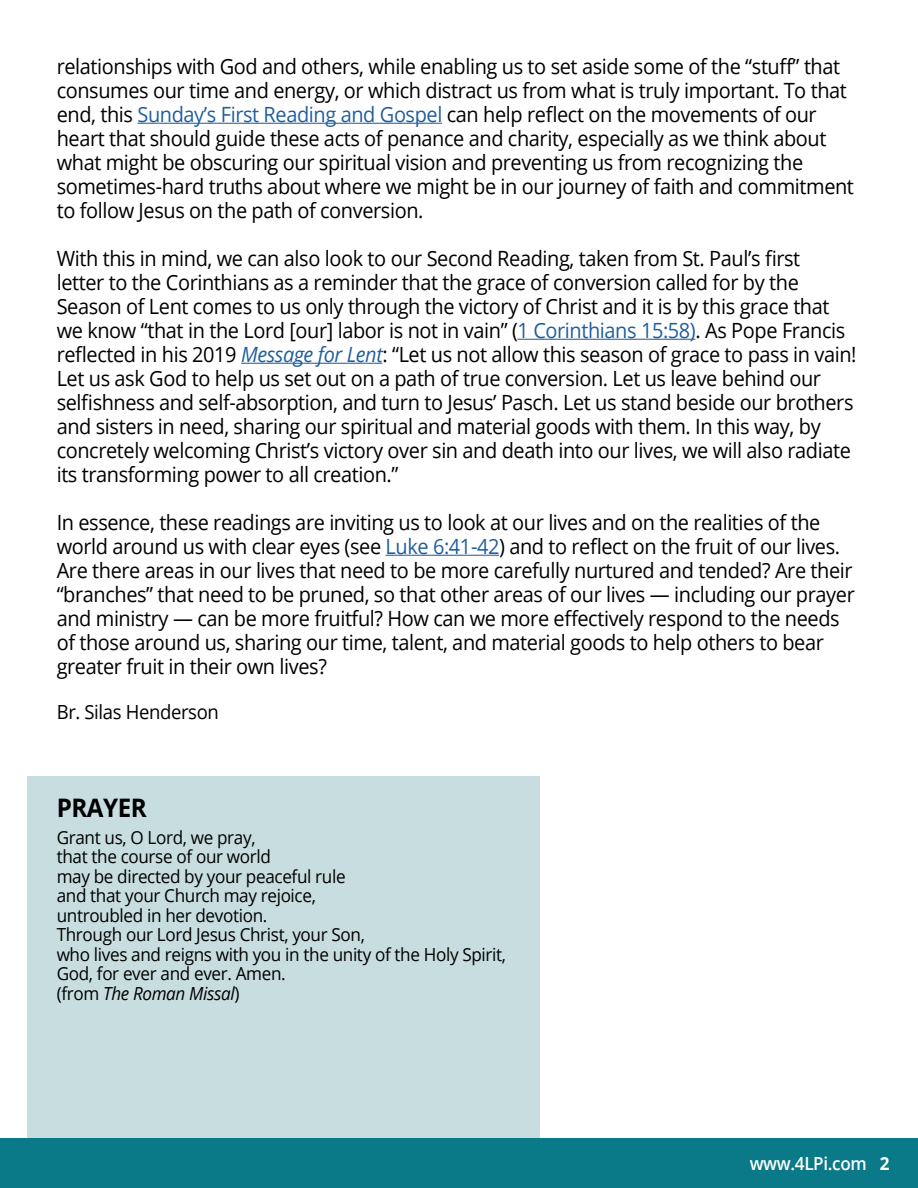
<style>
.page{position:relative;width:918px;height:1188px;background:#fff}
.page>*{position:absolute;margin:0;border:0;box-sizing:border-box;transform-origin:0 0}
.t1{font:700 25.5px "Open Sans";letter-spacing:-.02em;color:#000;scale:.95 1}
.t2{font:21px/24px "Open Sans";letter-spacing:-.02em;color:#000;scale:.95 1}
.t3{font:19.5px "Open Sans";letter-spacing:-.02em;color:#000;scale:.95 1}
.t4{font:18px/19.5px "Open Sans";letter-spacing:-.02em;color:#000;scale:.95 1}
.t5{font:600 18px "Open Sans";letter-spacing:-.02em;color:#fff;scale:.95 1}
.s1{color:#215e9e}
.s2{font-style:italic;color:#215e9e}
.s3{font-style:italic}
.s4{font-weight:700}
</style>
<div class="page">
<hr style="left:137px;top:123px;width:305px;height:1px;background:#215e9e">
<hr style="left:517px;top:339px;width:178px;height:1px;background:#215e9e">
<hr style="left:241px;top:363px;width:141px;height:1px;background:#215e9e">
<hr style="left:386px;top:555px;width:113px;height:1px;background:#215e9e">
<div style="left:27px;top:776px;width:513px;height:366px;background:#c7dddf"></div>
<div style="left:0;top:1138px;width:918px;height:50px;background:#0a7988"></div>
<p class="t2" style="left:57px;top:54px;width:841px">relationships with God and others, while enabling us to set aside some of the “stuff” that consumes our time and energy, or which distract us from what is truly important. To that end, this <span class="s1">Sunday’s First Reading and Gospel</span> can help reflect on the movements of our heart that should guide these acts of penance and charity, especially as we think about what might be obscuring our spiritual vision and preventing us from recognizing the sometimes-hard truths about where we might be in our journey of faith and commitment to follow Jesus on the path of conversion.</p>
<p class="t2" style="left:57px;top:246px;width:844px">With this in mind, we can also look to our Second Reading, taken from St. Paul’s first<br>letter to the Corinthians as a reminder that the grace of conversion called for by the Season of Lent comes to us only through the victory of Christ and it is by this grace that we know “that in the Lord [our] labor is not in vain” (<span class="s1">1 Corinthians 15:58)</span>. As Pope Francis reflected in his 2019 <span class="s2">Message for Lent</span>: “Let us not allow this season of grace to pass in vain!<br>Let us ask God to help us set out on a path of true conversion. Let us leave behind our selfishness and self-absorption, and turn to Jesus’ Pasch. Let us stand beside our brothers and sisters in need, sharing our spiritual and material goods with them. In this way, by concretely welcoming Christ’s victory over sin and death into our lives, we will also radiate its transforming power to all creation.”</p>
<p class="t2" style="left:57px;top:510px;width:842px">In essence, these readings are inviting us to look at our lives and on the realities of the world around us with clear eyes (see <span class="s1">Luke 6:41-42</span>) and to reflect on the fruit of our lives.<br>Are there areas in our lives that need to be more carefully nurtured and tended? Are their “branches” that need to be pruned, so that other areas of our lives — including our prayer and ministry — can be more fruitful? How can we more effectively respond to the needs of those around us, sharing our time, talent, and material goods to help others to bear greater fruit in their own lives?</p>
<p class="t3" style="left:57px;top:698px;width:172px">Br. Silas Henderson</p>
<p class="t1" style="left:57px;top:790px;width:96px">PRAYER</p>
<p class="t4" style="left:57px;top:827px;width:475px">Grant us, O Lord, we pray,<br>that the course of our world<br>may be directed by your peaceful rule<br>and that your Church may rejoice,<br>untroubled in her devotion.<br>Through our Lord Jesus Christ, your Son,<br>who lives and reigns with you in the unity of the Holy Spirit, God, for ever and ever. Amen.<br>(from <span class="s3">The Roman Missal</span>)</p>
<p class="t5" style="left:750px;top:1151px;width:149px">www.4LPi.com <span class="s4">2</span></p>
</div>
